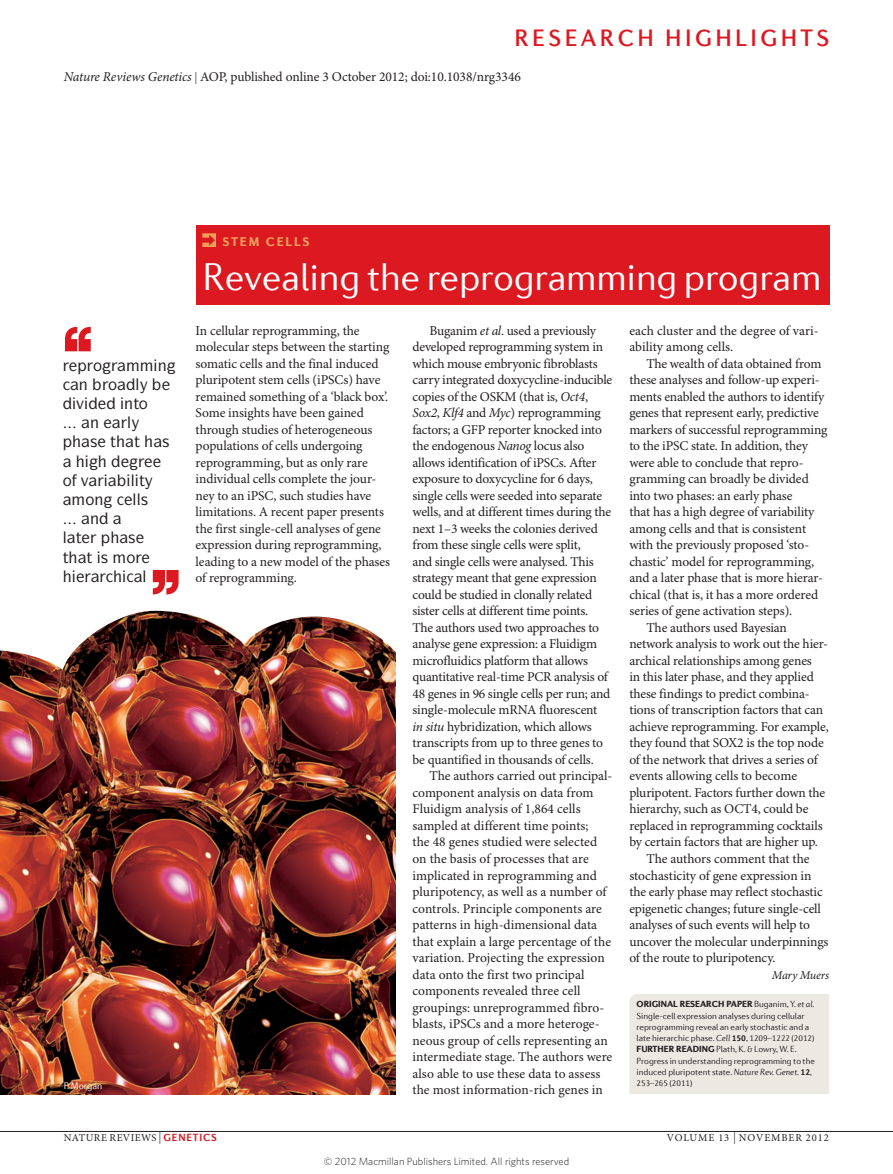
<style>
.page{position:relative;width:893px;height:1174px;background:#fff}
.page>*{position:absolute;margin:0;border:0;box-sizing:border-box;transform-origin:0 0}
.t1{font:300 39px "Diverda Sans Com";letter-spacing:-.005em;color:#fff}
.sectionheader{font:500 24px "Diverda Sans Com";letter-spacing:.14em;color:#dc1820}
.pulloutquote{font:500 15.75px/19.2px "ITC Symbol Std";color:#231f20}
.bodyindent{font:13.5px/16.5px "Minion Pro";letter-spacing:-.01em;color:#231f20}
.bodyfirst{font:13.5px/16.5px "Minion Pro";letter-spacing:-.005em;color:#231f20}
.ministrap{font:900 12.75px "Diverda Sans Com";letter-spacing:.14em;color:#f09e5a}
.author{font:italic 12px "Minion Pro";letter-spacing:-.01em;color:#231f20}
.t2{font:300 10.5px "Whitney";color:#231f20}
.t3{font:10.5px "Minion Pro";letter-spacing:.04em;color:#231f20}
.t4{font:10.5px "Minion Pro";letter-spacing:.07em;color:#231f20}
.creditstyle{font:300 9.75px "Diverda Sans Com";letter-spacing:-.005em;color:#fff}
.webbody{font:300 9px/11.2px "Diverda Sans Com";letter-spacing:-.005em;color:#231f20}
.s1{font-style:italic}
.s2{font-size:12px}
.s3{font-weight:900}
.s4{font-weight:700}
.s5{font-family:"Diverda Sans Com";font-weight:700;color:#dc1820}
</style>
<div class="page">
<svg style="left:65px;top:327px;width:26px;height:24px"></svg>
<img style="left:0;top:669px;width:395px;height:425px">
<svg style="left:0;top:570px;width:396px;height:99px"></svg>
<svg style="left:153px;top:570px;width:26px;height:24px"></svg>
<hr style="left:0;top:1131px;width:893px;height:1px;background:#231f20">
<div style="left:196px;top:225px;width:634px;height:80px;background:#dc1820"></div>
<svg style="left:202px;top:233px;width:14px;height:14px"></svg>
<div style="left:629px;top:994px;width:200px;height:100px;background:#ece8e2"></div>
<svg style="left:64px;top:570px;width:78px;height:12px"></svg>
<p class="sectionheader" style="left:514px;top:24px;width:316px">RESEARCH HIGHLIGHTS</p>
<p class="bodyindent" style="left:64px;top:69px;width:459px"><span class="s1">Nature Reviews Genetics</span> <span class="s2">|</span> AOP, published online 3 October 2012; doi:10.1038/nrg3346</p>
<p class="pulloutquote" style="left:76px;top:374px;width:65px">■ □ ● ❖</p>
<p class="pulloutquote" style="left:124px;top:393px;width:25px">■▼□</p>
<p class="pulloutquote" style="left:90px;top:432px;width:51px">▲ ▼ ▼</p>
<p class="pulloutquote" style="left:158px;top:355px;width:11px">■</p>
<p class="pulloutquote" style="left:133px;top:489px;width:17px">●●▲</p>
<p class="pulloutquote" style="left:90px;top:508px;width:11px">■</p>
<p class="pulloutquote" style="left:63px;top:547px;width:74px">▼ ▼ ▲ □</p>
<p class="pulloutquote" style="left:143px;top:566px;width:6px">●</p>
<p class="creditstyle" style="left:64px;top:1080px;width:40px">P. Morgan</p>
<p class="ministrap" style="left:222px;top:233px;width:88px">STEM CELLS</p>
<p class="t1" style="left:202px;top:255px;width:621px">Revealing the reprogramming program</p>
<p class="bodyfirst" style="left:196px;top:323px;width:196px">In cellular reprogramming, the molecular steps between the starting somatic cells and the final induced pluripotent stem cells (iPSCs) have remained something of a ‘black box’.<br>Some insights have been gained through studies of heterogeneous populations of cells undergoing reprogramming, but as only rare individual cells complete the jour&shy;ney to an iPSC, such studies have limitations. A recent paper presents the first single-cell analyses of gene expression during reprogramming, leading to a new model of the phases of reprogramming.</p>
<p class="bodyindent" style="left:412px;top:323px;width:201px;text-indent:17px">Buganim <span class="s1">et al</span>. used a previously developed reprogramming system in which mouse embryonic fibroblasts carry integrated doxycycline-inducible copies of the OSKM (that is, <span class="s1">Oct4</span>, <span class="s1">Sox2</span>, <span class="s1">Klf4</span> and <span class="s1">Myc</span>) reprogramming factors; a GFP reporter knocked into the endogenous <span class="s1">Nanog</span> locus also allows identification of iPSCs. After exposure to doxycycline for 6 days, single cells were seeded into separate wells, and at different times during the next 1–3 weeks the colonies derived from these single cells were split,<br>and single cells were analysed. This strategy meant that gene expression could be studied in clonally related sister cells at different time points.<br>The authors used two approaches to analyse gene expression: a Fluidigm microfluidics platform that allows quantitative real-time PCR analysis of 48 genes in 96 single cells per run; and single-molecule mRNA fluorescent<br><span class="s1">in situ</span> hybridization, which allows transcripts from up to three genes to be quantified in thousands of cells.</p>
<p class="bodyindent" style="left:412px;top:768px;width:201px;text-indent:17px">The authors carried out principal&shy;component analysis on data from Fluidigm analysis of 1,864 cells sampled at different time points;<br>the 48 genes studied were selected on the basis of processes that are implicated in reprogramming and pluripotency, as well as a number of controls. Principle components are patterns in high-dimensional data that explain a large percentage of the variation. Projecting the expression data onto the first two principal components revealed three cell groupings: unreprogrammed fibro&shy;blasts, iPSCs and a more heteroge&shy;neous group of cells representing an intermediate stage. The authors were also able to use these data to assess the most information-rich genes in</p>
<p class="bodyindent" style="left:629px;top:323px;width:191px">each cluster and the degree of vari&shy;ability among cells.</p>
<p class="bodyindent" style="left:629px;top:356px;width:200px;text-indent:17px">The wealth of data obtained from these analyses and follow-up experi&shy;ments enabled the authors to identify genes that represent early, predictive markers of successful reprogramming to the iPSC state. In addition, they were able to conclude that repro&shy;gramming can broadly be divided into two phases: an early phase<br>that has a high degree of variability among cells and that is consistent with the previously proposed ‘sto&shy;chastic’ model for reprogramming, and a later phase that is more hierar&shy;chical (that is, it has a more ordered series of gene activation steps).</p>
<p class="bodyindent" style="left:629px;top:620px;width:201px;text-indent:17px">The authors used Bayesian network analysis to work out the hier&shy;archical relationships among genes<br>in this later phase, and they applied these findings to predict combina&shy;tions of transcription factors that can achieve reprogramming. For example, they found that SOX2 is the top node of the network that drives a series of events allowing cells to become pluripotent. Factors further down the hierarchy, such as OCT4, could be replaced in reprogramming cocktails by certain factors that are higher up.</p>
<p class="bodyindent" style="left:629px;top:851px;width:201px;text-indent:17px">The authors comment that the stochasticity of gene expression in the early phase may reflect stochastic epigenetic changes; future single-cell analyses of such events will help to uncover the molecular underpinnings of the route to pluripotency.</p>
<p class="author" style="left:772px;top:967px;width:59px">Mary Muers</p>
<p class="webbody" style="left:637px;top:998px;width:179px"><span class="s3">ORIGINAL RESEARCH PAPER</span> Buganim, Y. <span class="s1">et al.<br></span>Single-cell expression analyses during cellular reprogramming reveal an early stochastic and a late hierarchic phase. <span class="s1">Cell</span> <span class="s4">150</span>, 1209–1222 (2012)</p>
<p class="webbody" style="left:637px;top:1043px;width:180px"><span class="s3">FURTHER READING</span> Plath, K. &amp; Lowry, W. E.<br>Progress in understanding reprogramming to the induced pluripotent state. <span class="s1">Nature Rev. Genet.</span> <span class="s4">12</span>, 253–265 (2011)</p>
<p class="t3" style="left:64px;top:1131px;width:154px">NATURE REVIEWS <span class="s2">|</span> <span class="s5">GENETICS</span></p>
<p class="t4" style="left:667px;top:1131px;width:163px">VOLUME 13 <span class="s2">|</span> NOVEMBER 2012</p>
<p class="t2" style="left:324px;top:1154px;width:247px">© 2012 Macmillan Publishers Limited. All rights reserved</p>
</div>
